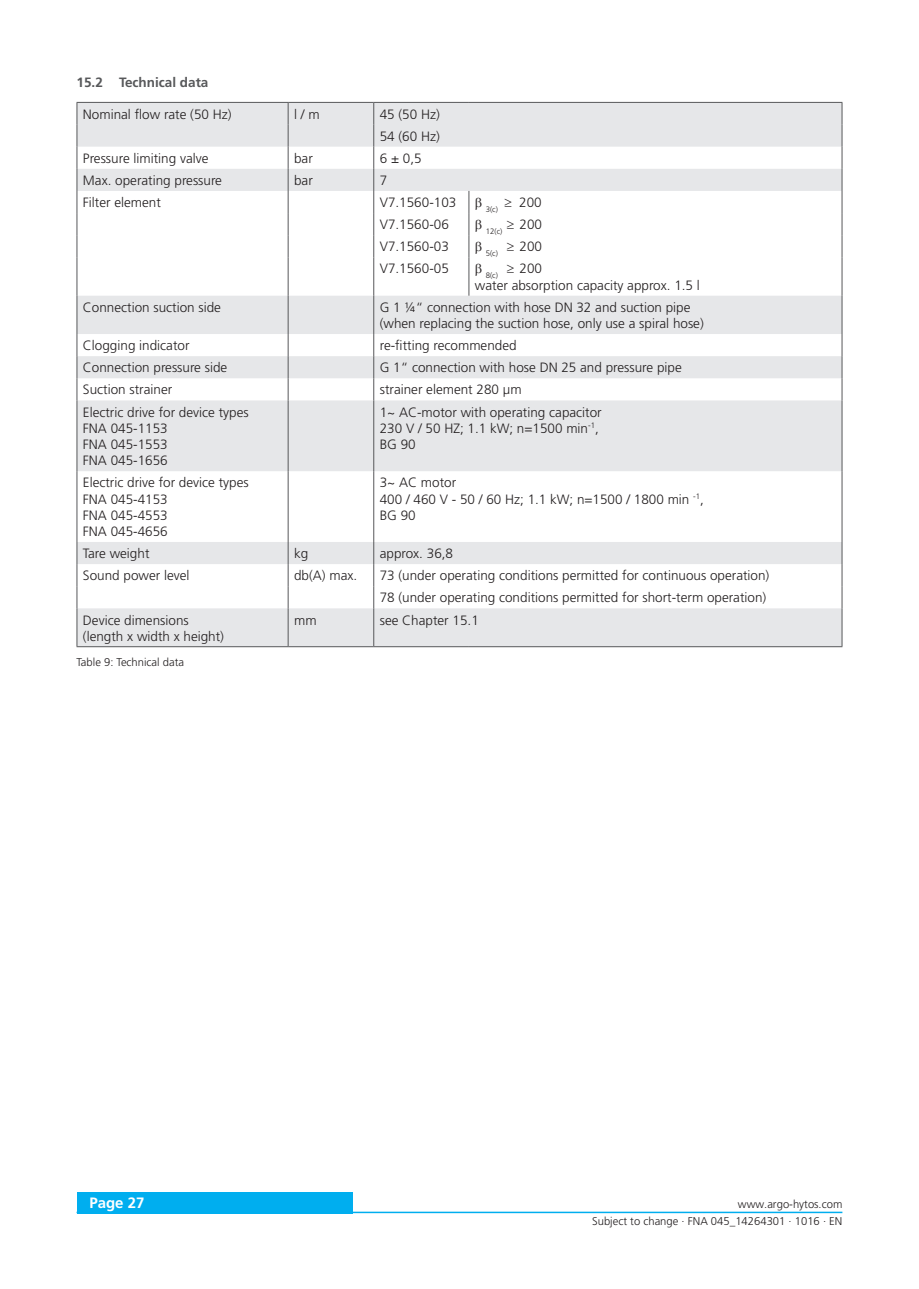
<style>
.page{position:relative;width:919px;height:1289px;background:#fff}
.page>*{position:absolute;margin:0;border:0;box-sizing:border-box;transform-origin:0 0}
.t1{font:700 15px "Frutiger LT Pro";color:#fff}
._06_Copytext{font:300 13.5px/16.2px "Frutiger LT Pro";color:#231f20;text-align:justify}
.t2{font:700 13.5px "Frutiger LT Pro";color:#57585a}
._08_Legend{font:300 11.25px "Frutiger LT Pro";color:#231f20}
._06_Copytext-2{font:300 7.8px "Frutiger LT Pro";color:#231f20}
</style>
<div class="page">
<div style="left:77px;top:1191px;width:275px;height:22px;background:#00aeef"></div>
<hr style="left:77px;top:1211px;width:765px;height:2px;background:#00aeef">
<svg style="left:78px;top:103px;width:763px;height:543px"></svg>
<hr style="left:77px;top:102px;width:211px;height:1px;background:#57585a">
<hr style="left:288px;top:102px;width:86px;height:1px;background:#57585a">
<hr style="left:374px;top:102px;width:95px;height:1px;background:#57585a">
<hr style="left:469px;top:102px;width:373px;height:1px;background:#57585a">
<svg style="left:77px;top:103px;width:1px;height:154px"></svg>
<svg style="left:288px;top:103px;width:1px;height:154px"></svg>
<svg style="left:373px;top:103px;width:1px;height:154px"></svg>
<svg style="left:468px;top:191px;width:1px;height:66px"></svg>
<svg style="left:841px;top:103px;width:1px;height:154px"></svg>
<hr style="left:77px;top:257px;width:1px;height:39px;background:#57585a">
<hr style="left:288px;top:257px;width:1px;height:39px;background:#57585a">
<hr style="left:373px;top:257px;width:1px;height:39px;background:#57585a">
<hr style="left:468px;top:257px;width:1px;height:39px;background:#57585a">
<hr style="left:841px;top:257px;width:1px;height:39px;background:#57585a">
<hr style="left:77px;top:296px;width:1px;height:38px;background:#57585a">
<hr style="left:288px;top:296px;width:1px;height:38px;background:#57585a">
<hr style="left:373px;top:296px;width:1px;height:38px;background:#57585a">
<hr style="left:841px;top:296px;width:1px;height:38px;background:#57585a">
<svg style="left:77px;top:334px;width:1px;height:66px"></svg>
<svg style="left:288px;top:334px;width:1px;height:66px"></svg>
<svg style="left:373px;top:334px;width:1px;height:66px"></svg>
<svg style="left:841px;top:334px;width:1px;height:66px"></svg>
<hr style="left:77px;top:400px;width:1px;height:71px;background:#57585a">
<hr style="left:288px;top:400px;width:1px;height:71px;background:#57585a">
<hr style="left:373px;top:400px;width:1px;height:71px;background:#57585a">
<hr style="left:841px;top:400px;width:1px;height:71px;background:#57585a">
<hr style="left:77px;top:471px;width:1px;height:71px;background:#57585a">
<hr style="left:288px;top:471px;width:1px;height:71px;background:#57585a">
<hr style="left:373px;top:471px;width:1px;height:71px;background:#57585a">
<hr style="left:841px;top:471px;width:1px;height:71px;background:#57585a">
<svg style="left:77px;top:542px;width:1px;height:66px"></svg>
<svg style="left:288px;top:542px;width:1px;height:66px"></svg>
<svg style="left:373px;top:542px;width:1px;height:66px"></svg>
<svg style="left:841px;top:542px;width:1px;height:66px"></svg>
<hr style="left:77px;top:608px;width:1px;height:38px;background:#57585a">
<hr style="left:288px;top:608px;width:1px;height:38px;background:#57585a">
<hr style="left:373px;top:608px;width:1px;height:38px;background:#57585a">
<hr style="left:841px;top:608px;width:1px;height:38px;background:#57585a">
<hr style="left:77px;top:646px;width:211px;height:1px;background:#57585a">
<hr style="left:288px;top:646px;width:86px;height:1px;background:#57585a">
<hr style="left:374px;top:646px;width:95px;height:1px;background:#57585a">
<hr style="left:469px;top:646px;width:373px;height:1px;background:#57585a">
<svg style="left:475px;top:197px;width:6px;height:13px"></svg>
<svg style="left:475px;top:220px;width:6px;height:12px"></svg>
<svg style="left:475px;top:242px;width:6px;height:12px"></svg>
<svg style="left:475px;top:264px;width:6px;height:12px"></svg>
<p class="t2" style="left:77px;top:74px;width:133px">15.2 Technical data</p>
<p class="_06_Copytext" style="left:83px;top:106px;width:150px">Nominal flow rate (50 Hz)</p>
<p class="_06_Copytext" style="left:294px;top:106px;width:27px">l / m</p>
<p class="_06_Copytext" style="left:380px;top:106px;width:62px">45 (50 Hz)</p>
<p class="_06_Copytext" style="left:380px;top:128px;width:62px">54 (60 Hz)</p>
<p class="_06_Copytext" style="left:83px;top:150px;width:127px">Pressure limiting valve</p>
<p class="_06_Copytext" style="left:294px;top:150px;width:20px">bar</p>
<p class="_06_Copytext" style="left:380px;top:150px;width:43px">6 ± 0,5</p>
<p class="_06_Copytext" style="left:83px;top:172px;width:141px">Max. operating pressure</p>
<p class="_06_Copytext" style="left:294px;top:172px;width:20px">bar</p>
<p class="_06_Copytext" style="left:380px;top:172px;width:9px">7</p>
<p class="_06_Copytext" style="left:83px;top:194px;width:79px">Filter element</p>
<p class="_06_Copytext" style="left:380px;top:194px;width:78px">V7.1560-103</p>
<p class="_06_Copytext-2" style="left:485px;top:204px;width:58px">3(c) ≥ <sup>200</sup></p>
<p class="_06_Copytext" style="left:380px;top:216px;width:71px">V7.1560-06</p>
<p class="_06_Copytext-2" style="left:485px;top:226px;width:58px">12(c) ≥ <sup>200</sup></p>
<p class="_06_Copytext" style="left:380px;top:239px;width:71px">V7.1560-03</p>
<p class="_06_Copytext-2" style="left:485px;top:248px;width:58px">5(c) ≥ <sup>200</sup></p>
<p class="_06_Copytext" style="left:380px;top:261px;width:71px">V7.1560-05</p>
<p class="_06_Copytext-2" style="left:485px;top:271px;width:58px">8(c) ≥ <sup>200</sup></p>
<p class="_06_Copytext" style="left:475px;top:277px;width:226px">water absorption capacity approx. 1.5 l</p>
<p class="_06_Copytext" style="left:83px;top:299px;width:140px">Connection suction side</p>
<p class="_06_Copytext" style="left:380px;top:299px;width:312px">G 1 ¼“ connection with hose DN 32 and suction pipe</p>
<p class="_06_Copytext" style="left:380px;top:315px;width:325px">(when replacing the suction hose, only use a spiral hose)</p>
<p class="_06_Copytext" style="left:83px;top:337px;width:108px">Clogging indicator</p>
<p class="_06_Copytext" style="left:380px;top:337px;width:138px">re-fitting recommended</p>
<p class="_06_Copytext" style="left:83px;top:359px;width:146px">Connection pressure side</p>
<p class="_06_Copytext" style="left:380px;top:359px;width:303px">G 1“ connection with hose DN 25 and pressure pipe</p>
<p class="_06_Copytext" style="left:83px;top:382px;width:91px">Suction strainer</p>
<p class="_06_Copytext" style="left:380px;top:382px;width:143px">strainer element 280 μm</p>
<p class="_06_Copytext" style="left:83px;top:404px;width:167px">Electric drive for device types</p>
<p class="_06_Copytext" style="left:83px;top:420px;width:86px">FNA 045-1153<br>FNA 045-1553<br>FNA 045-1656</p>
<p class="_06_Copytext" style="left:380px;top:404px;width:223px">1~ AC-motor with operating capacitor</p>
<p class="_06_Copytext" style="left:380px;top:420px;width:220px">230 V / 50 HZ; 1.1 kW; n=1500 min<sup>-1</sup>,<br>BG 90</p>
<p class="_06_Copytext" style="left:83px;top:474px;width:167px">Electric drive for device types</p>
<p class="_06_Copytext" style="left:83px;top:491px;width:86px">FNA 045-4153<br>FNA 045-4553<br>FNA 045-4656</p>
<p class="_06_Copytext" style="left:380px;top:474px;width:78px">3~ AC motor</p>
<p class="_06_Copytext" style="left:380px;top:491px;width:326px">400 / 460 V - 50 / 60 Hz; 1.1 kW; n=1500 / 1800 min <sup>-1</sup>,</p>
<p class="_06_Copytext" style="left:380px;top:507px;width:38px">BG 90</p>
<p class="_06_Copytext" style="left:83px;top:545px;width:68px">Tare weight</p>
<p class="_06_Copytext" style="left:294px;top:545px;width:16px">kg</p>
<p class="_06_Copytext" style="left:380px;top:545px;width:75px">approx. 36,8</p>
<p class="_06_Copytext" style="left:83px;top:567px;width:108px">Sound power level</p>
<p class="_06_Copytext" style="left:294px;top:567px;width:65px">db(A) max.</p>
<p class="_06_Copytext" style="left:380px;top:567px;width:391px">73 (under operating conditions permitted for continuous operation)</p>
<p class="_06_Copytext" style="left:380px;top:589px;width:388px">78 (under operating conditions permitted for short-term operation)</p>
<p class="_06_Copytext" style="left:83px;top:612px;width:143px">Device dimensions (length x width x height)</p>
<p class="_06_Copytext" style="left:294px;top:612px;width:24px">mm</p>
<p class="_06_Copytext" style="left:380px;top:612px;width:101px">see Chapter 15.1</p>
<p class="_08_Legend" style="left:77px;top:655px;width:109px">Table 9: Technical data</p>
<p class="t1" style="left:89px;top:1194px;width:57px">Page 27</p>
<p class="_08_Legend" style="left:738px;top:1197px;width:106px">www.argo-hytos.com</p>
<p class="_08_Legend" style="left:592px;top:1214px;width:252px">Subject to change · FNA 045_14264301 · 1016 · EN</p>
</div>
